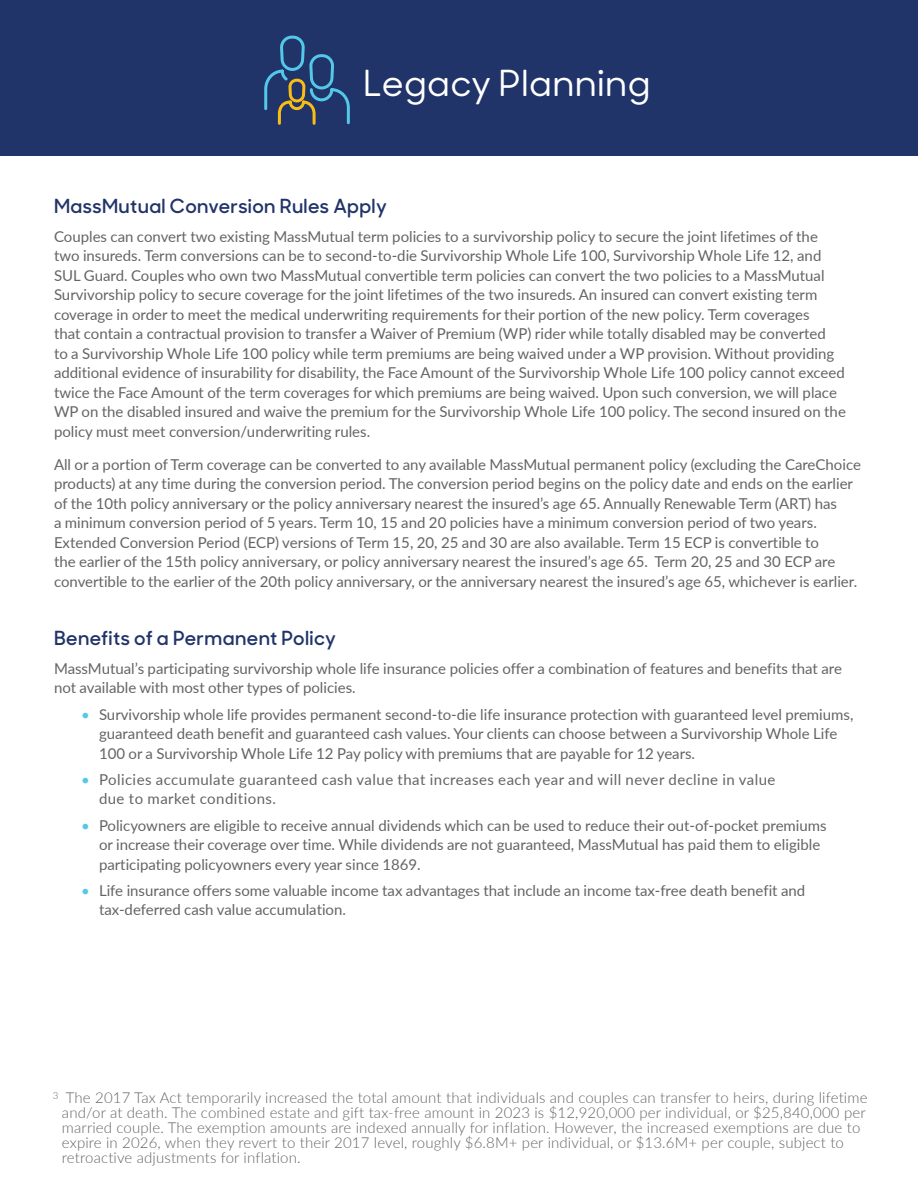
<style>
.page{position:relative;width:918px;height:1188px;background:#fff}
.page>*{position:absolute;margin:0;border:0;box-sizing:border-box;transform-origin:0 0}
.t1{font:500 36px "MM Sharp Sans";letter-spacing:.01em;color:#fff}
.t2{font:600 19.5px "MM Sharp Sans";letter-spacing:.02em;color:#213469}
.t3{font:15px/19.5px "Lato";color:#636466}
.t4{font:300 15px/15px "Lato";letter-spacing:.01em;color:#636466}
.t5{font:15px/19.5px "Lato";letter-spacing:.03em;color:#636466}
.s1{color:#54c8e8}
</style>
<div class="page">
<div style="left:0;top:0;width:918px;height:155px;background:#213469"></div>
<svg style="left:264px;top:35px;width:86px;height:90px"></svg>
<h1 class="t1" style="left:363px;top:57px;width:289px">Legacy Planning</h1>
<h2 class="t2" style="left:54px;top:190px;width:334px">MassMutual Conversion Rules Apply</h2>
<p class="t3" style="left:54px;top:226px;width:793px">Couples can convert two existing MassMutual term policies to a survivorship policy to secure the joint lifetimes of the two insureds. Term conversions can be to second-to-die Survivorship Whole Life 100, Survivorship Whole Life 12, and SUL Guard. Couples who own two MassMutual convertible term policies can convert the two policies to a MassMutual Survivorship policy to secure coverage for the joint lifetimes of the two insureds. An insured can convert existing term coverage in order to meet the medical underwriting requirements for their portion of the new policy. Term coverages<br>that contain a contractual provision to transfer a Waiver of Premium (WP) rider while totally disabled may be converted<br>to a Survivorship Whole Life 100 policy while term premiums are being waived under a WP provision. Without providing additional evidence of insurability for disability, the Face Amount of the Survivorship Whole Life 100 policy cannot exceed twice the Face Amount of the term coverages for which premiums are being waived. Upon such conversion, we will place WP on the disabled insured and waive the premium for the Survivorship Whole Life 100 policy. The second insured on the policy must meet conversion/underwriting rules.</p>
<p class="t3" style="left:54px;top:454px;width:808px">All or a portion of Term coverage can be converted to any available MassMutual permanent policy (excluding the CareChoice products) at any time during the conversion period. The conversion period begins on the policy date and ends on the earlier of the 10th policy anniversary or the policy anniversary nearest the insured’s age 65. Annually Renewable Term (ART) has<br>a minimum conversion period of 5 years. Term 10, 15 and 20 policies have a minimum conversion period of two years.<br>Extended Conversion Period (ECP) versions of Term 15, 20, 25 and 30 are also available. Term 15 ECP is convertible to<br>the earlier of the 15th policy anniversary, or policy anniversary nearest the insured’s age 65. Term 20, 25 and 30 ECP are convertible to the earlier of the 20th policy anniversary, or the anniversary nearest the insured’s age 65, whichever is earlier.</p>
<h2 class="t2" style="left:54px;top:622px;width:283px">Benefits of a Permanent Policy</h2>
<p class="t3" style="left:54px;top:658px;width:789px">MassMutual’s participating survivorship whole life insurance policies offer a combination of features and benefits that are not available with most other types of policies.</p>
<p class="t3" style="left:99px;top:704px;width:756px;text-indent:-18px"><span class="s1">•</span> Survivorship whole life provides permanent second-to-die life insurance protection with guaranteed level premiums, guaranteed death benefit and guaranteed cash values. Your clients can choose between a Survivorship Whole Life<br>100 or a Survivorship Whole Life 12 Pay policy with premiums that are payable for 12 years.</p>
<p class="t5" style="left:99px;top:769px;width:678px;text-indent:-18px"><span class="s1">•</span> Policies accumulate guaranteed cash value that increases each year and will never decline in value due to market conditions.</p>
<p class="t3" style="left:99px;top:815px;width:729px;text-indent:-18px"><span class="s1">•</span> Policyowners are eligible to receive annual dividends which can be used to reduce their out-of-pocket premiums or increase their coverage over time. While dividends are not guaranteed, MassMutual has paid them to eligible participating policyowners every year since 1869.</p>
<p class="t3" style="left:99px;top:880px;width:708px;text-indent:-18px"><span class="s1">•</span> Life insurance offers some valuable income tax advantages that include an income tax-free death benefit and tax-deferred cash value accumulation.</p>
<p class="t4" style="left:62px;top:1090px;width:807px;text-indent:-9px"><sup>3</sup> The 2017 Tax Act temporarily increased the total amount that individuals and couples can transfer to heirs, during lifetime and/or at death. The combined estate and gift tax-free amount in 2023 is $12,920,000 per individual, or $25,840,000 per married couple. The exemption amounts are indexed annually for inflation. However, the increased exemptions are due to expire in 2026, when they revert to their 2017 level, roughly $6.8M+ per individual, or $13.6M+ per couple, subject to retroactive adjustments for inflation.</p>
</div>
